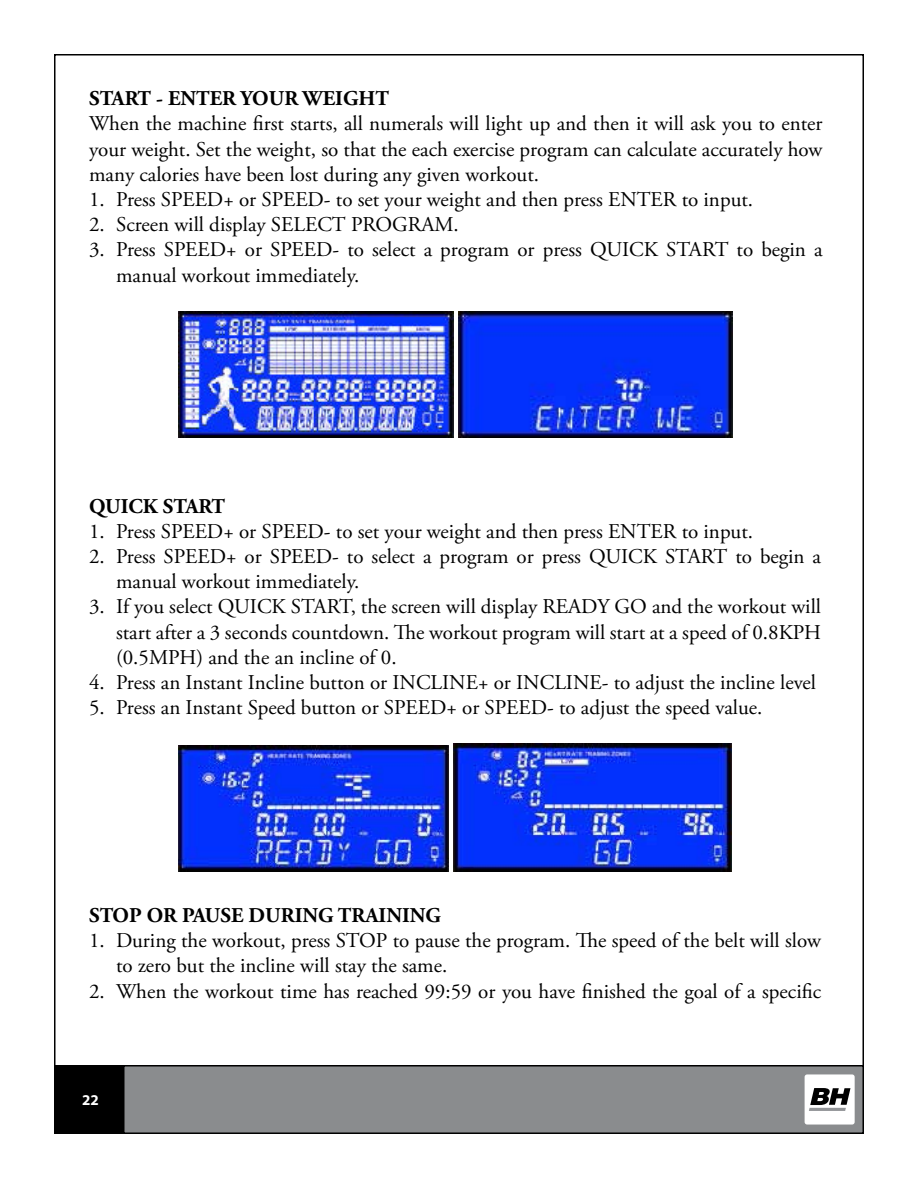
<style>
.page{position:relative;width:918px;height:1188px;background:#fff}
.page>*{position:absolute;margin:0;border:0;box-sizing:border-box;transform-origin:0 0}
.t1{font:21px/25.2px "Adobe Garamond Pro";color:#000}
.t2{font:700 21px "Adobe Garamond Pro";color:#000}
.t3{font:700 15px "Myriad Pro";color:#fff}
</style>
<div class="page">
<div style="left:55px;top:1066px;width:808px;height:67px;background:#000"></div>
<div style="left:124px;top:1066px;width:739px;height:67px;background:#8a8c8e"></div>
<div style="left:123px;top:1065px;width:741px;height:69px;border:2px solid #000"></div>
<div style="left:805px;top:1074px;width:50px;height:51px;background:#fff;border-radius:3px"></div>
<svg style="left:809px;top:1088px;width:41px;height:23px"></svg>
<img style="left:179px;top:311px;width:274px;height:126px">
<img style="left:458px;top:311px;width:275px;height:126px">
<img style="left:179px;top:746px;width:270px;height:126px">
<img style="left:454px;top:744px;width:277px;height:128px">
<p class="t2" style="left:89px;top:86px;width:301px">START - ENTER YOUR WEIGHT</p>
<p class="t1" style="left:89px;top:112px;width:735px;text-align:justify">When the machine first starts, all numerals will light up and then it will ask you to enter your weight. Set the weight, so that the each exercise program can calculate accurately how many calories have been lost during any given workout.</p>
<p class="t1" style="left:89px;top:188px;width:666px">1. Press SPEED+ or SPEED- to set your weight and then press ENTER to input.</p>
<p class="t1" style="left:89px;top:213px;width:371px">2. Screen will display SELECT PROGRAM.</p>
<p class="t1" style="left:116px;top:238px;width:708px;text-indent:-27px">3. Press SPEED+ or SPEED- to select a program or press QUICK START to begin a manual workout immediately.</p>
<p class="t2" style="left:89px;top:494px;width:137px">QUICK START</p>
<p class="t1" style="left:89px;top:519px;width:666px">1. Press SPEED+ or SPEED- to set your weight and then press ENTER to input.</p>
<p class="t1" style="left:116px;top:545px;width:707px;text-indent:-27px">2. Press SPEED+ or SPEED- to select a program or press QUICK START to begin a manual workout immediately.</p>
<p class="t1" style="left:116px;top:595px;width:706px;text-align:justify;text-indent:-27px">3. If you select QUICK START, the screen will display READY GO and the workout will start after a 3 seconds countdown. The workout program will start at a speed of 0.8KPH (0.5MPH) and the an incline of 0.</p>
<p class="t1" style="left:89px;top:671px;width:729px">4. Press an Instant Incline button or INCLINE+ or INCLINE- to adjust the incline level</p>
<p class="t1" style="left:89px;top:696px;width:675px">5. Press an Instant Speed button or SPEED+ or SPEED- to adjust the speed value.</p>
<p class="t2" style="left:89px;top:903px;width:353px">STOP OR PAUSE DURING TRAINING</p>
<p class="t1" style="left:116px;top:929px;width:706px;text-indent:-27px">1. During the workout, press STOP to pause the program. The speed of the belt will slow to zero but the incline will stay the same.</p>
<p class="t1" style="left:89px;top:979px;width:733px">2. When the workout time has reached 99:59 or you have finished the goal of a specific</p>
<p class="t3" style="left:82px;top:1090px;width:18px">22</p>
</div>
